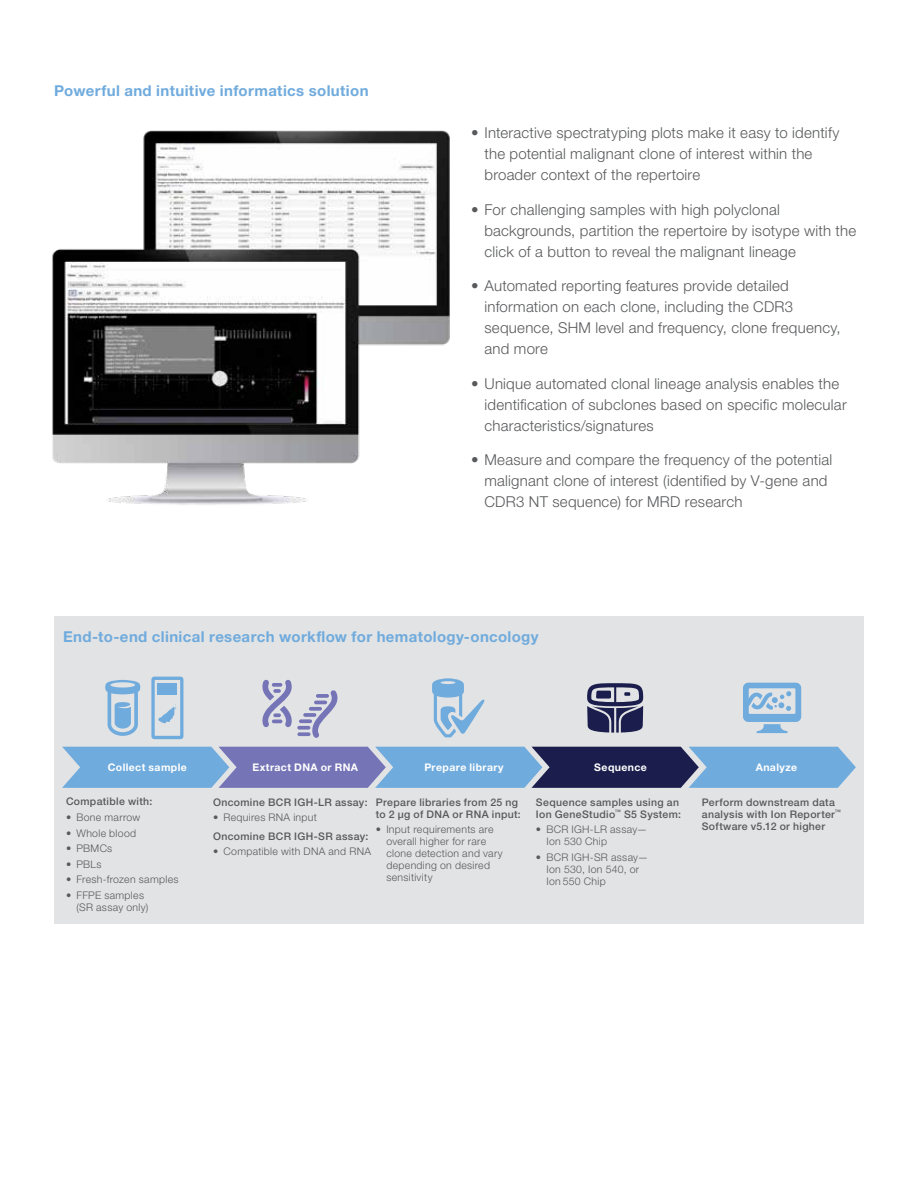
<style>
.page{position:relative;width:918px;height:1188px;background:#fff}
.page>*{position:absolute;margin:0;border:0;box-sizing:border-box;transform-origin:0 0}
.t1{font:300 15px/21px "Helvetica Neue LTW1 G";letter-spacing:.015em;color:#58595b}
.t2{font:700 15px "Helvetica Neue LTW1 G";letter-spacing:.025em;color:#70abdd}
.t3{font:300 10.5px/12px "Helvetica Neue LTW1 G";letter-spacing:.03em;color:#58595b}
.t4{font:500 10.5px/12px "Helvetica Neue LTW1 G";letter-spacing:.03em;color:#58595b}
.t5{font:700 10.5px "Helvetica Neue LTW1 G";letter-spacing:.04em;color:#fff}
</style>
<div class="page">
<div style="left:54px;top:616px;width:810px;height:308px;background:#e2e3e4"></div>
<svg style="left:312px;top:690px;width:26px;height:48px"></svg>
<svg style="left:309px;top:707px;width:13px;height:4px"></svg>
<hr style="left:303px;top:713px;width:13px;height:4px;background:#7574b6;border-radius:2px">
<svg style="left:299px;top:719px;width:13px;height:4px"></svg>
<svg style="left:297px;top:726px;width:13px;height:4px"></svg>
<svg style="left:297px;top:732px;width:14px;height:4px"></svg>
<svg style="left:262px;top:680px;width:30px;height:47px"></svg>
<svg style="left:62px;top:747px;width:794px;height:41px;background:#6889bb"></svg>
<img style="left:52px;top:130px;width:398px;height:375px">
<svg style="left:743px;top:683px;width:58px;height:50px"></svg>
<svg style="left:432px;top:678px;width:53px;height:59px"></svg>
<svg style="left:587px;top:683px;width:57px;height:50px"></svg>
<div style="left:596px;top:691px;width:15px;height:8px;background:#1b1e4d;border-radius:2px"></div>
<svg style="left:105px;top:680px;width:35px;height:56px"></svg>
<svg style="left:151px;top:677px;width:32px;height:62px"></svg>
<p class="t2" style="left:54px;top:81px;width:316px">Powerful and intuitive informatics solution</p>
<p class="t1" style="left:484px;top:122px;width:357px;text-indent:-14px">• Interactive spectratyping plots make it easy to identify the potential malignant clone of interest within the broader context of the repertoire</p>
<p class="t1" style="left:484px;top:199px;width:373px;text-indent:-14px">• For challenging samples with high polyclonal backgrounds, partition the repertoire by isotype with the click of a button to reveal the malignant lineage</p>
<p class="t1" style="left:484px;top:275px;width:358px;text-indent:-14px">• Automated reporting features provide detailed information on each clone, including the CDR3 sequence, SHM level and frequency, clone frequency, and more</p>
<p class="t1" style="left:484px;top:373px;width:364px;text-indent:-14px">• Unique automated clonal lineage analysis enables the identification of subclones based on specific molecular characteristics/signatures</p>
<p class="t1" style="left:484px;top:449px;width:349px;text-indent:-14px">• Measure and compare the frequency of the potential malignant clone of interest (identified by V-gene and<br>CDR3 NT sequence) for MRD research</p>
<p class="t2" style="left:63px;top:627px;width:477px">End-to-end clinical research workflow for hematology-oncology</p>
<p class="t5" style="left:108px;top:761px;width:81px">Collect sample</p>
<p class="t5" style="left:252px;top:761px;width:107px">Extract DNA or RNA</p>
<p class="t5" style="left:424px;top:761px;width:81px">Prepare library</p>
<p class="t5" style="left:594px;top:761px;width:54px">Sequence</p>
<p class="t5" style="left:756px;top:761px;width:43px">Analyze</p>
<p class="t4" style="left:66px;top:796px;width:88px">Compatible with:</p>
<p class="t3" style="left:66px;top:811px;width:76px">• Bone marrow</p>
<p class="t3" style="left:66px;top:827px;width:72px">• Whole blood</p>
<p class="t3" style="left:66px;top:842px;width:48px">• PBMCs</p>
<p class="t3" style="left:66px;top:858px;width:37px">• PBLs</p>
<p class="t3" style="left:66px;top:873px;width:114px">• Fresh-frozen samples</p>
<p class="t3" style="left:77px;top:889px;width:73px;text-indent:-10px">• FFPE samples (SR assay only)</p>
<p class="t4" style="left:213px;top:796px;width:156px">Oncomine BCR IGH-LR assay:</p>
<p class="t3" style="left:213px;top:811px;width:105px">• Requires RNA input</p>
<p class="t4" style="left:213px;top:830px;width:157px">Oncomine BCR IGH-SR assay:</p>
<p class="t3" style="left:213px;top:846px;width:160px">• Compatible with DNA and RNA</p>
<p class="t4" style="left:376px;top:796px;width:146px">Prepare libraries from 25 ng to 2 µg of DNA or RNA input:</p>
<p class="t3" style="left:386px;top:823px;width:118px;text-indent:-10px">• Input requirements are overall higher for rare clone detection and vary depending on desired sensitivity</p>
<p class="t4" style="left:536px;top:796px;width:147px">Sequence samples using an<br>Ion GeneStudio<sup>™</sup> S5 System:</p>
<p class="t3" style="left:546px;top:823px;width:102px;text-indent:-10px">• BCR IGH-LR assay—<br>Ion 530 Chip</p>
<p class="t3" style="left:546px;top:851px;width:103px;text-indent:-10px">• BCR IGH-SR assay—<br>Ion 530, Ion 540, or<br>Ion 550 Chip</p>
<p class="t4" style="left:702px;top:796px;width:141px">Perform downstream data analysis with Ion Reporter<sup>™<br></sup>Software v5.12 or higher</p>
</div>
